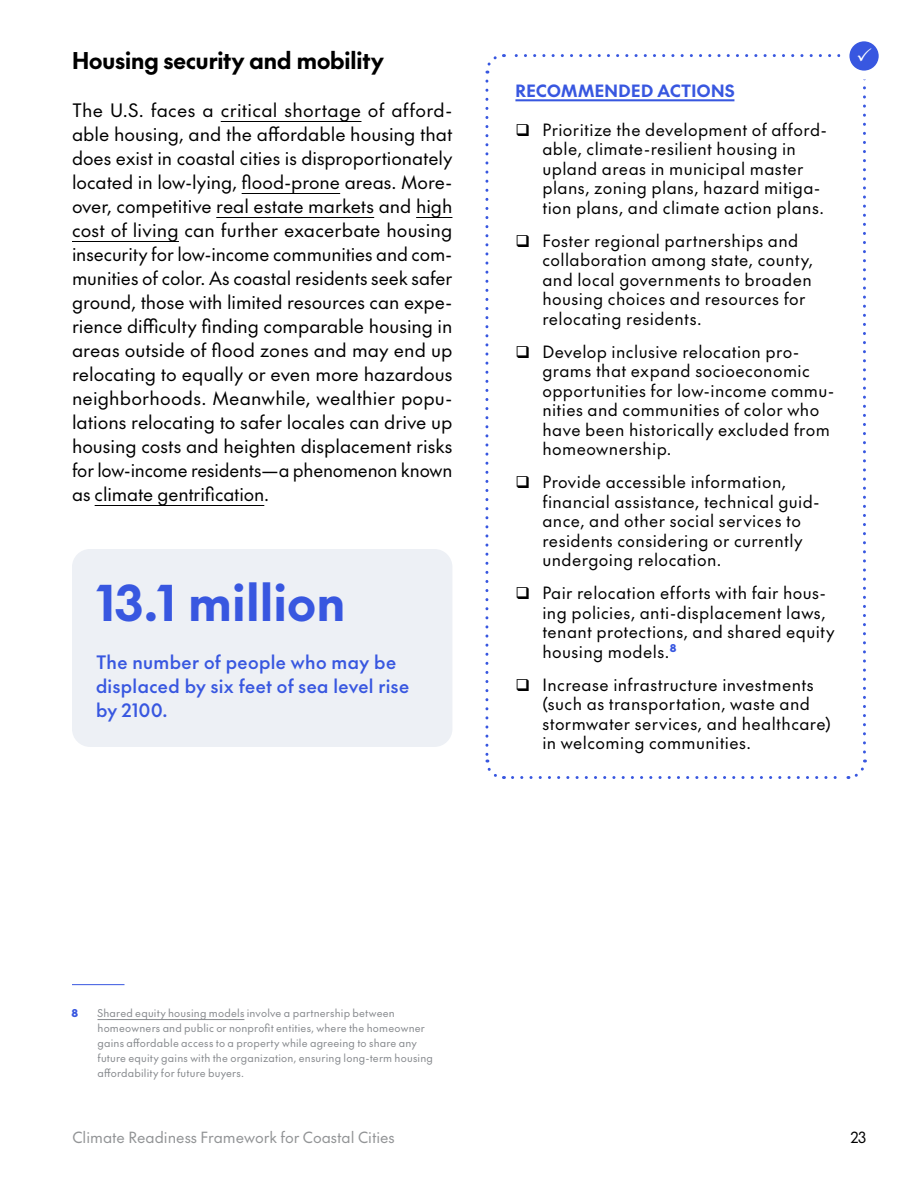
<style>
.page{position:relative;width:918px;height:1188px;background:#fff}
.page>*{position:absolute;margin:0;border:0;box-sizing:border-box;transform-origin:0 0}
.t1{font:700 48px "The Future";letter-spacing:.02em;color:#3857e0}
.t2{font:700 22.5px "The Future";color:#000}
.t3{font:18px/24px "The Future";letter-spacing:-.01em;color:#000;text-align:justify}
.t4{font:500 18px/24px "The Future";letter-spacing:.02em;color:#3857e0}
.t5{font:16.5px/19.5px "The Future";letter-spacing:.025em;color:#000}
.t6{font:700 16.5px "The Future";letter-spacing:.025em;color:#3857e0}
.t7{font:15px "The Future";color:#929496}
.t8{font:15px "The Future";color:#000}
.t9{font:10.5px/15px "The Future";letter-spacing:.02em;color:#86898d}
.t10{font:900 10.5px "The Future";color:#3857e0}
</style>
<div class="page">
<hr style="left:221px;top:121px;width:140px;height:1px;background:#000">
<hr style="left:242px;top:193px;width:98px;height:1px;background:#000">
<hr style="left:216px;top:217px;width:158px;height:1px;background:#000">
<hr style="left:416px;top:217px;width:36px;height:1px;background:#000">
<hr style="left:72px;top:241px;width:107px;height:1px;background:#000">
<hr style="left:95px;top:505px;width:169px;height:1px;background:#000">
<hr style="left:515px;top:99px;width:219px;height:2px;background:#3857e0">
<svg style="left:485px;top:81px;width:19px;height:698px"></svg>
<svg style="left:513px;top:760px;width:354px;height:19px"></svg>
<svg style="left:485px;top:54px;width:354px;height:20px"></svg>
<div style="left:72px;top:549px;width:380px;height:198px;background:#edf0f5;border-radius:18px"></div>
<svg style="left:845px;top:37px;width:38px;height:38px"></svg>
<div style="left:840px;top:32px;width:48px;height:48px;border:9px solid #fff;border-radius:50%"></div>
<hr style="left:97px;top:1019px;width:147px;height:1px;background:#86898d">
<hr style="left:72px;top:984px;width:52px;height:1px;background:#3857e0">
<svg style="left:848px;top:48px;width:23px;height:704px"></svg>
<h2 class="t2" style="left:72px;top:44px;width:313px">Housing security and mobility</h2>
<p class="t3" style="left:72px;top:98px;width:382px">The U.S. faces a critical shortage of afford&shy;able housing, and the affordable housing that does exist in coastal cities is disproportionately located in low-lying, flood-prone areas. More&shy;over, competitive real estate markets and high cost of living can further exacerbate housing insecurity for low-income communities and com&shy;munities of color. As coastal residents seek safer ground, those with limited resources can expe&shy;rience difficulty finding comparable housing in areas outside of flood zones and may end up relocating to equally or even more hazardous neighborhoods. Meanwhile, wealthier popu&shy;lations relocating to safer locales can drive up housing costs and heighten displacement risks for low-income residents—a phenomenon known as climate gentrification.</p>
<h1 class="t1" style="left:96px;top:568px;width:251px">13.1 million</h1>
<p class="t4" style="left:96px;top:650px;width:315px">The number of people who may be displaced by six feet of sea level rise by 2100.</p>
<p class="t6" style="left:515px;top:78px;width:221px">RECOMMENDED ACTIONS</p>
<p class="t5" style="left:542px;top:119px;width:286px">Prioritize the development of afford&shy;able, climate-resilient housing in upland areas in municipal master plans, zoning plans, hazard mitiga&shy;tion plans, and climate action plans.</p>
<p class="t5" style="left:542px;top:230px;width:272px">Foster regional partnerships and collaboration among state, county, and local governments to broaden housing choices and resources for relocating residents.</p>
<p class="t5" style="left:542px;top:341px;width:293px">Develop inclusive relocation pro&shy;grams that expand socioeconomic opportunities for low-income commu&shy;nities and communities of color who have been historically excluded from homeownership.</p>
<p class="t5" style="left:542px;top:472px;width:279px">Provide accessible information, financial assistance, technical guid&shy;ance, and other social services to residents considering or currently undergoing relocation.</p>
<p class="t5" style="left:542px;top:583px;width:294px">Pair relocation efforts with fair hous&shy;ing policies, anti-displacement laws, tenant protections, and shared equity housing models.<sup>8</sup></p>
<p class="t5" style="left:542px;top:674px;width:290px">Increase infrastructure investments (such as transportation, waste and stormwater services, and healthcare) in welcoming communities.</p>
<p class="t10" style="left:72px;top:1005px;width:8px">8</p>
<p class="t9" style="left:98px;top:1005px;width:337px">Shared equity housing models involve a partnership between homeowners and public or nonprofit entities, where the homeowner gains affordable access to a property while agreeing to share any future equity gains with the organization, ensuring long-term housing affordability for future buyers.</p>
<p class="t7" style="left:72px;top:1127px;width:324px">Climate Readiness Framework for Coastal Cities</p>
<p class="t8" style="left:851px;top:1127px;width:17px">23</p>
</div>
